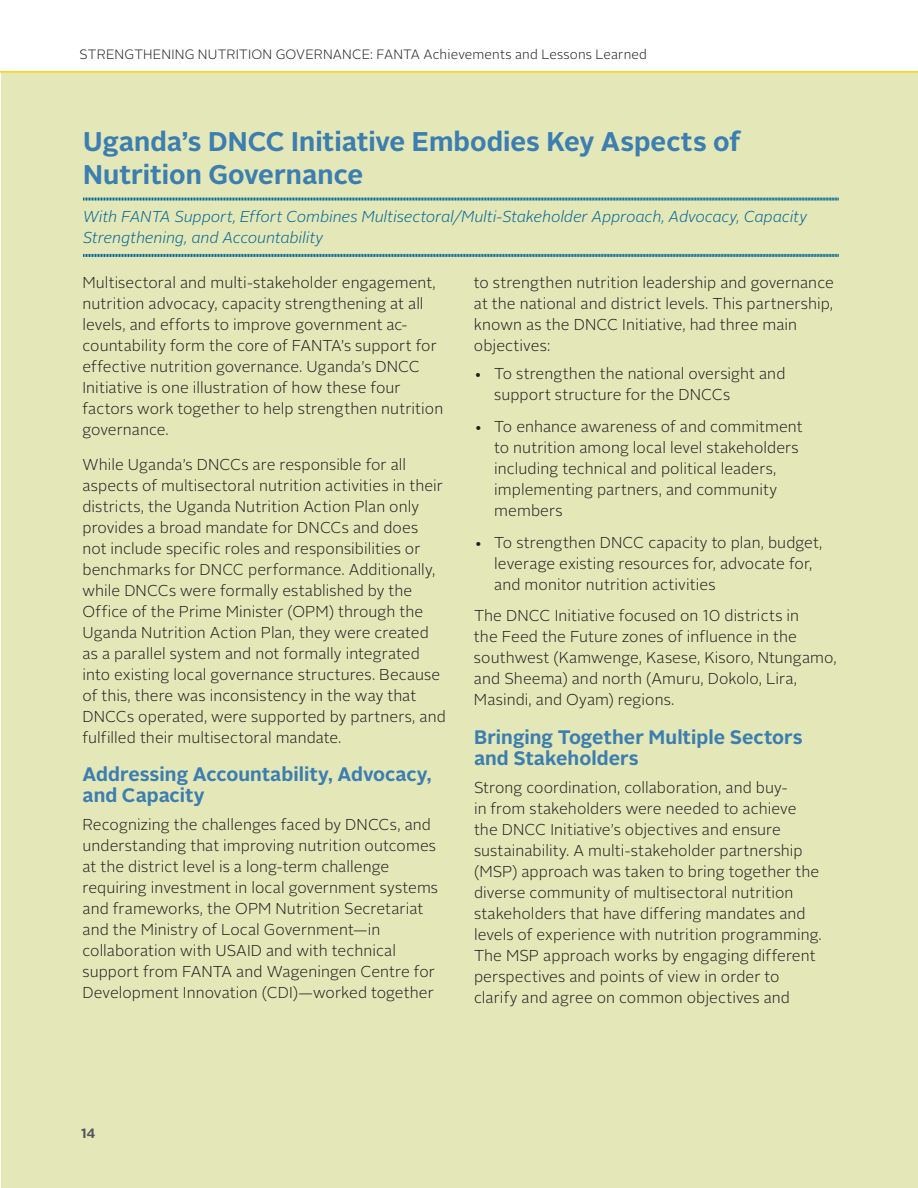
<style>
.page{position:relative;width:918px;height:1188px;background:#fff}
.page>*{position:absolute;margin:0;border:0;box-sizing:border-box;transform-origin:0 0}
.t1{font:700 27px/32.4px "Alright Sans";color:#3c7eaf}
.t2{font:700 19.5px/21px "Alright Sans";color:#3c7eaf}
.t3{font:300 15.75px/21px "Alright Sans";letter-spacing:.005em;color:#231f20}
.t4{font:italic 300 15.75px/21px "Alright Sans";color:#006494}
.t5{font:300 13.5px "Alright Sans";letter-spacing:.015em;color:#231f20}
.t6{font:700 13.5px "Alright Sans";color:#54555a}
</style>
<div class="page">
<div style="left:2px;top:73px;width:916px;height:1115px;background:#e4e8b9"></div>
<hr style="left:0;top:71px;width:918px;height:2px;background:#fed105">
<svg style="left:83px;top:197px;width:756px;height:4px;background:#71a5a5"></svg>
<svg style="left:83px;top:253px;width:756px;height:4px"></svg>
<p class="t5" style="left:80px;top:45px;width:308px">Strengthening N utrition Governance: FANTA</p>
<p class="t5" style="left:424px;top:45px;width:225px">Achievements and Lessons Learned</p>
<h1 class="t1" style="left:83px;top:126px;width:659px">Uganda’s DNCC Initiative Embodies Key Aspects of<br>Nutrition Governance</h1>
<h2 class="t4" style="left:83px;top:206px;width:726px">With FANTA Support, Effort Combines Multisectoral/Multi-Stakeholder Approach, Advocacy, Capacity<br>Strengthening, and Accountability</h2>
<p class="t3" style="left:82px;top:273px;width:362px">Multisectoral and multi-stakeholder engagement, nutrition advocacy, capacity strengthening at all levels, and efforts to improve government ac&shy;countability form the core of Fanta’s support for effective nutrition governance. uganda’s Dncc initiative is one illustration of how these four factors work together to help strengthen nutrition governance.</p>
<p class="t3" style="left:82px;top:454px;width:365px">While uganda’s Dnccs are responsible for all aspects of multisectoral nutrition activities in their districts, the uganda nutrition action Plan only provides a broad mandate for Dnccs and does not include specific roles and responsibilities or benchmarks for Dncc performance. additionally, while Dnccs were formally established by the office of the Prime Minister (oPM) through the uganda nutrition action Plan, they were created as a parallel system and not formally integrated into existing local governance structures. Because of this, there was inconsistency in the way that Dnccs operated, were supported by partners, and fulfilled their multisectoral mandate.</p>
<p class="t2" style="left:82px;top:764px;width:351px">Addressing Accountability, Advocacy, and Capacity</p>
<p class="t3" style="left:82px;top:814px;width:357px">recognizing the challenges faced by Dnccs, and understanding that improving nutrition outcomes at the district level is a long-term challenge requiring investment in local government systems and frameworks, the oPM nutrition Secretariat and the Ministry of Local government—in collaboration with uSaiD and with technical support from Fanta and Wageningen centre for Development innovation (cDi)—worked together</p>
<p class="t3" style="left:474px;top:273px;width:361px">to strengthen nutrition leadership and governance at the national and district levels. this partnership, known as the Dncc initiative, had three main objectives:</p>
<p class="t3" style="left:494px;top:363px;width:293px;text-indent:-20px">• to strengthen the national oversight and support structure for the Dnccs</p>
<p class="t3" style="left:494px;top:416px;width:310px;text-indent:-20px">• to enhance awareness of and commitment to nutrition among local level stakeholders including technical and political leaders, implementing partners, and community members</p>
<p class="t3" style="left:494px;top:532px;width:330px;text-indent:-20px">• to strengthen Dncc capacity to plan, budget, leverage existing resources for, advocate for, and monitor nutrition activities</p>
<p class="t3" style="left:474px;top:606px;width:364px">the Dncc initiative focused on 10 districts in<br>the Feed the Future zones of influence in the southwest (Kamwenge, Kasese, Kisoro, ntungamo, and Sheema) and north (amuru, Dokolo, Lira, Masindi, and oyam) regions.</p>
<p class="t2" style="left:474px;top:727px;width:330px">Bringing Together Multiple Sectors and Stakeholders</p>
<p class="t3" style="left:474px;top:777px;width:349px">Strong coordination, collaboration, and buy-<br>in from stakeholders were needed to achieve the Dncc initiative’s objectives and ensure sustainability. a multi-stakeholder partnership (MSP) approach was taken to bring together the diverse community of multisectoral nutrition stakeholders that have differing mandates and levels of experience with nutrition programming. the MSP approach works by engaging different perspectives and points of view in order to clarify and agree on common objectives and</p>
<p class="t6" style="left:81px;top:1124px;width:16px">14</p>
</div>
